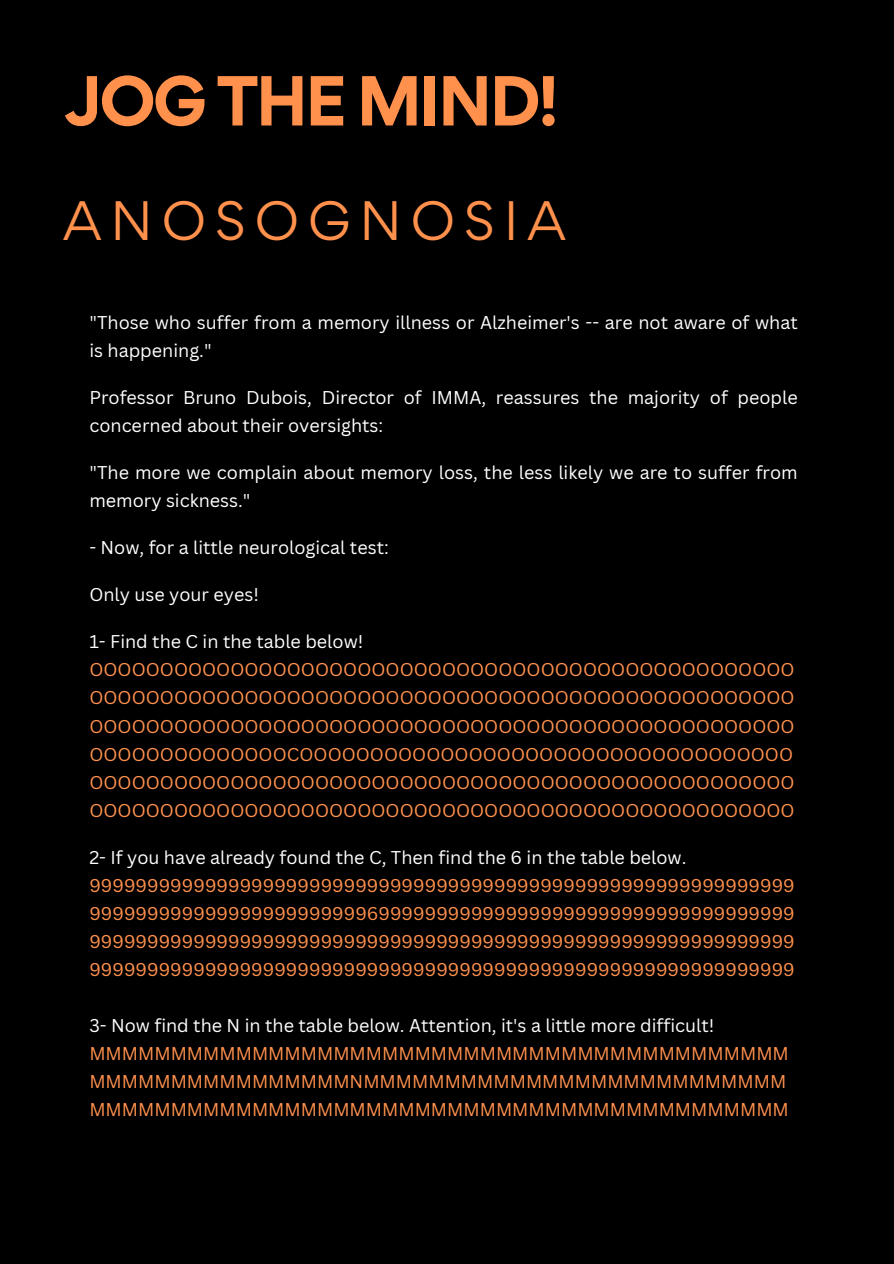
<style>
.page{position:relative;width:894px;height:1264px;background:#fff}
.page>*{position:absolute;margin:0;border:0;box-sizing:border-box;transform-origin:0 0}
.t1{font:700 63px "Gordita";letter-spacing:-.05em;color:#ff914d}
.t2{font:49.5px "Gordita";letter-spacing:.18em;color:#ff914d}
.t3{font:18px/28px "Canva Sans";color:#ff914d;text-align:justify}
.t4{font:18px/28px "Canva Sans";color:#fff}
</style>
<div class="page">
<div style="left:0;top:0;width:893px;height:1263px;background:#000"></div>
<h1 class="t1" style="left:63px;top:58px;width:497px">JOG THE MIND!</h1>
<h2 class="t2" style="left:63px;top:188px;width:504px">ANOSOGNOSIA</h2>
<p class="t4" style="left:89px;top:308px;width:709px">"Those who suffer from a memory illness or Alzheimer's -- are not aware of what is happening."</p>
<p class="t4" style="left:89px;top:383px;width:709px">Professor Bruno Dubois, Director of IMMA, reassures the majority of people concerned about their oversights:</p>
<p class="t4" style="left:89px;top:458px;width:709px">"The more we complain about memory loss, the less likely we are to suffer from memory sickness."</p>
<p class="t4" style="left:89px;top:533px;width:301px">- Now, for a little neurological test:</p>
<p class="t4" style="left:89px;top:580px;width:171px">Only use your eyes!</p>
<p class="t4" style="left:89px;top:627px;width:275px">1- Find the C in the table below!</p>
<p class="t3" style="left:89px;top:655px;width:706px">OOOOOOOOOOOOOOOOOOOOOOOOOOOOOOOOOOOOOOOOOOOOOOOOOO OOOOOOOOOOOOOOOOOOOOOOOOOOOOOOOOOOOOOOOOOOOOOOOOOO OOOOOOOOOOOOOOOOOOOOOOOOOOOOOOOOOOOOOOOOOOOOOOOOOO OOOOOOOOOOOOOOCOOOOOOOOOOOOOOOOOOOOOOOOOOOOOOOOOOO OOOOOOOOOOOOOOOOOOOOOOOOOOOOOOOOOOOOOOOOOOOOOOOOOO OOOOOOOOOOOOOOOOOOOOOOOOOOOOOOOOOOOOOOOOOOOOOOOOOO</p>
<p class="t4" style="left:89px;top:842px;width:598px">2- If you have already found the C, Then find the 6 in the table below.</p>
<p class="t3" style="left:89px;top:870px;width:706px">9999999999999999999999999999999999999999999999999999999999999<br>9999999999999999999999996999999999999999999999999999999999999<br>9999999999999999999999999999999999999999999999999999999999999<br>9999999999999999999999999999999999999999999999999999999999999</p>
<p class="t4" style="left:89px;top:1010px;width:626px">3- Now find the N in the table below. Attention, it's a little more difficult!</p>
<p class="t3" style="left:89px;top:1038px;width:700px;text-align:left">MMMMMMMMMMMMMMMMMMMMMMMMMMMMMMMMMMMMMMMMMMM<br>MMMMMMMMMMMMMMMMNMMMMMMMMMMMMMMMMMMMMMMMMMM<br>MMMMMMMMMMMMMMMMMMMMMMMMMMMMMMMMMMMMMMMMMMM</p>
</div>
